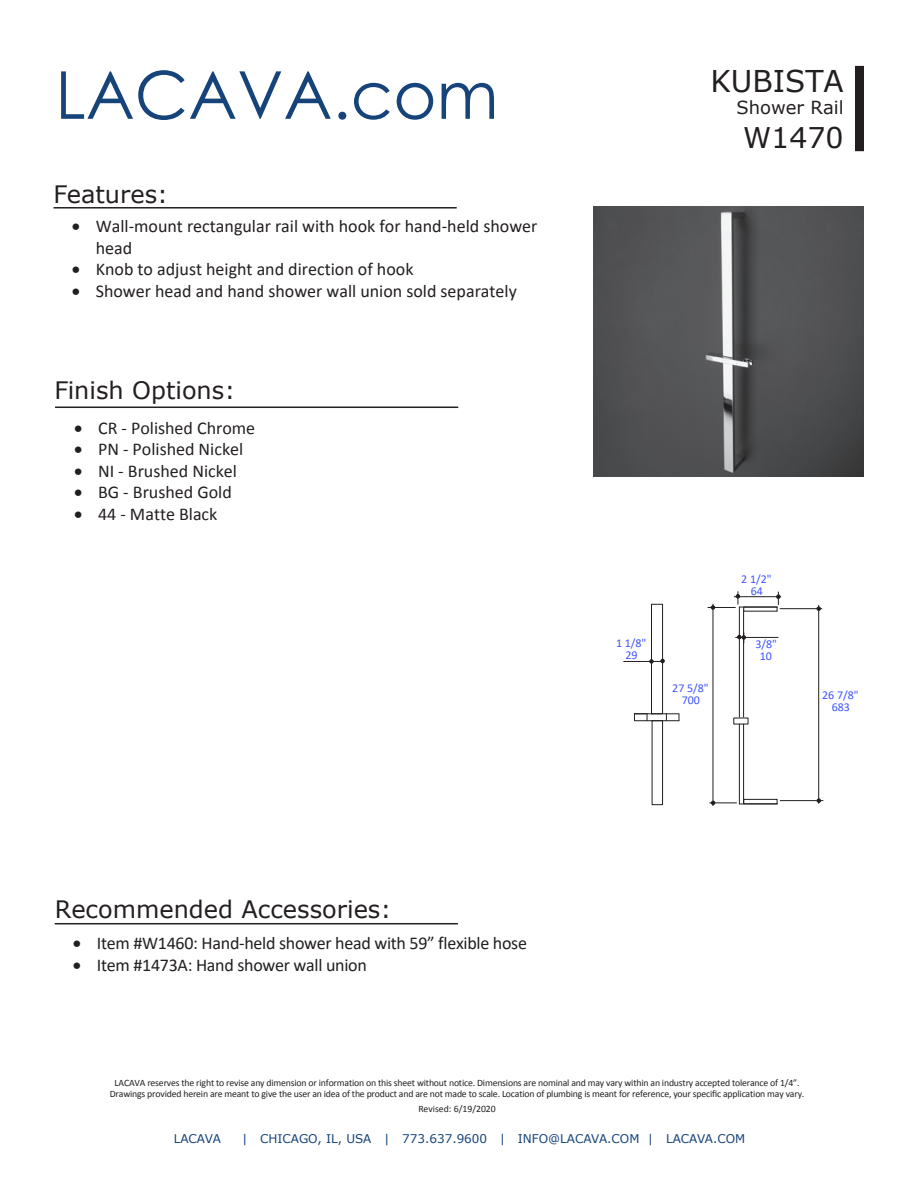
<style>
.page{position:relative;width:918px;height:1188px;background:#fff}
.page>*{position:absolute;margin:0;border:0;box-sizing:border-box;transform-origin:0 0}
.t1{font:66px "Century Gothic";color:#15437a}
.t2{font:30px "Verdana";color:#231f20}
.t3{font:28.5px "Verdana";color:#231f20}
.t4{font:24px "Verdana";color:#231f20}
.t5{font:18px/21.6px "Calibri";color:#231f20}
.t6{font:18px "Verdana";color:#231f20}
.t7{font:12px "Verdana";color:#15437a}
.t8{font:12px/12px "Calibri";color:#4055ff;text-align:center}
.t9{font:9.75px/11.7px "Calibri";letter-spacing:-.015em;color:#231f20;text-align:center}
</style>
<div class="page">
<div style="left:855px;top:66px;width:9px;height:85px;background:#231f20"></div>
<hr style="left:55px;top:923px;width:403px;height:1px;background:#231f20">
<hr style="left:54px;top:207px;width:403px;height:2px;background:#231f20">
<hr style="left:55px;top:407px;width:403px;height:1px;background:#231f20">
<img style="left:594px;top:207px;width:270px;height:270px">
<hr style="left:735px;top:637px;width:43px;height:1px;background:#231f20">
<svg style="left:737px;top:632px;width:9px;height:11px"></svg>
<hr style="left:734px;top:596px;width:47px;height:1px;background:#231f20">
<svg style="left:776px;top:592px;width:4px;height:13px"></svg>
<hr style="left:743px;top:610px;width:1px;height:107px;background:#231f20">
<hr style="left:743px;top:724px;width:1px;height:79px;background:#231f20">
<hr style="left:739px;top:607px;width:1px;height:110px;background:#231f20">
<hr style="left:739px;top:724px;width:1px;height:80px;background:#231f20">
<hr style="left:739px;top:607px;width:38px;height:1px;background:#231f20">
<hr style="left:739px;top:804px;width:38px;height:1px;background:#231f20">
<div style="left:743px;top:607px;width:34px;height:5px;border:1px solid #231f20"></div>
<svg style="left:634px;top:713px;width:46px;height:8px"></svg>
<hr style="left:780px;top:608px;width:42px;height:1px;background:#231f20">
<hr style="left:818px;top:605px;width:1px;height:199px;background:#231f20">
<hr style="left:780px;top:800px;width:43px;height:1px;background:#231f20">
<div style="left:743px;top:799px;width:34px;height:5px;border:1px solid #231f20"></div>
<hr style="left:623px;top:661px;width:40px;height:1px;background:#231f20">
<div style="left:651px;top:604px;width:12px;height:110px;border:1px solid #231f20"></div>
<div style="left:652px;top:720px;width:11px;height:85px;border:1px solid #231f20"></div>
<hr style="left:713px;top:604px;width:1px;height:202px;background:#231f20">
<svg style="left:708px;top:591px;width:32px;height:18px"></svg>
<svg style="left:709px;top:801px;width:28px;height:4px"></svg>
<h1 class="t1" style="left:55px;top:49px;width:445px">LACAVA.com</h1>
<h2 class="t2" style="left:710px;top:61px;width:135px">KUBISTA</h2>
<h3 class="t6" style="left:736px;top:95px;width:109px">Shower Rail</h3>
<h3 class="t3" style="left:743px;top:118px;width:102px">W1470</h3>
<h3 class="t4" style="left:54px;top:178px;width:116px">Features:</h3>
<h3 class="t5" style="left:96px;top:215px;width:443px;text-indent:-24px">• Wall-mount rectangular rail with hook for hand-held shower head</h3>
<h3 class="t5" style="left:72px;top:258px;width:343px">• Knob to adjust height and direction of hook</h3>
<h3 class="t5" style="left:72px;top:280px;width:447px">• Shower head and hand shower wall union sold separately</h3>
<h3 class="t4" style="left:54px;top:373px;width:182px">Finish Options:</h3>
<h3 class="t5" style="left:74px;top:417px;width:183px">• CR - Polished Chrome</h3>
<h3 class="t5" style="left:74px;top:439px;width:171px">• PN - Polished Nickel</h3>
<h3 class="t5" style="left:74px;top:460px;width:164px">• NI - Brushed Nickel</h3>
<h3 class="t5" style="left:74px;top:482px;width:159px">• BG - Brushed Gold</h3>
<h3 class="t5" style="left:74px;top:503px;width:145px">• 44 - Matte Black</h3>
<p class="t8" style="left:616px;top:637px;width:32px">1 1/8"<br>29</p>
<p class="t8" style="left:672px;top:682px;width:38px">27 5/8"<br>700</p>
<p class="t8" style="left:741px;top:573px;width:32px">2 1/2"<br>64</p>
<p class="t8" style="left:755px;top:638px;width:23px">3/8"<br>10</p>
<p class="t8" style="left:822px;top:689px;width:38px">26 7/8"<br>683</p>
<h3 class="t4" style="left:55px;top:893px;width:338px">Recommended Accessories:</h3>
<h3 class="t5" style="left:73px;top:932px;width:456px">• Item #W1460: Hand-held shower head with 59” flexible hose</h3>
<h3 class="t5" style="left:73px;top:954px;width:295px">• Item #1473A: Hand shower wall union</h3>
<p class="t9" style="left:110px;top:1077px;width:696px">LACAVA reserves the right to revise any dimension or information on this sheet without notice. Dimensions are nominal and may vary within an industry accepted tolerance of 1/4”.<br>Drawings provided herein are meant to give the user an idea of the product and are not made to scale. Location of plumbing is meant for reference, your specific application may vary.</p>
<p class="t9" style="left:418px;top:1103px;width:79px">Revised: 6/19/2020</p>
<p class="t7" style="left:174px;top:1131px;width:49px">LACAVA</p>
<p class="t7" style="left:242px;top:1131px;width:505px">| CHICAGO, IL, USA | 773.637.9600 | INFO@LACAVA.COM | LACAVA.COM</p>
</div>
